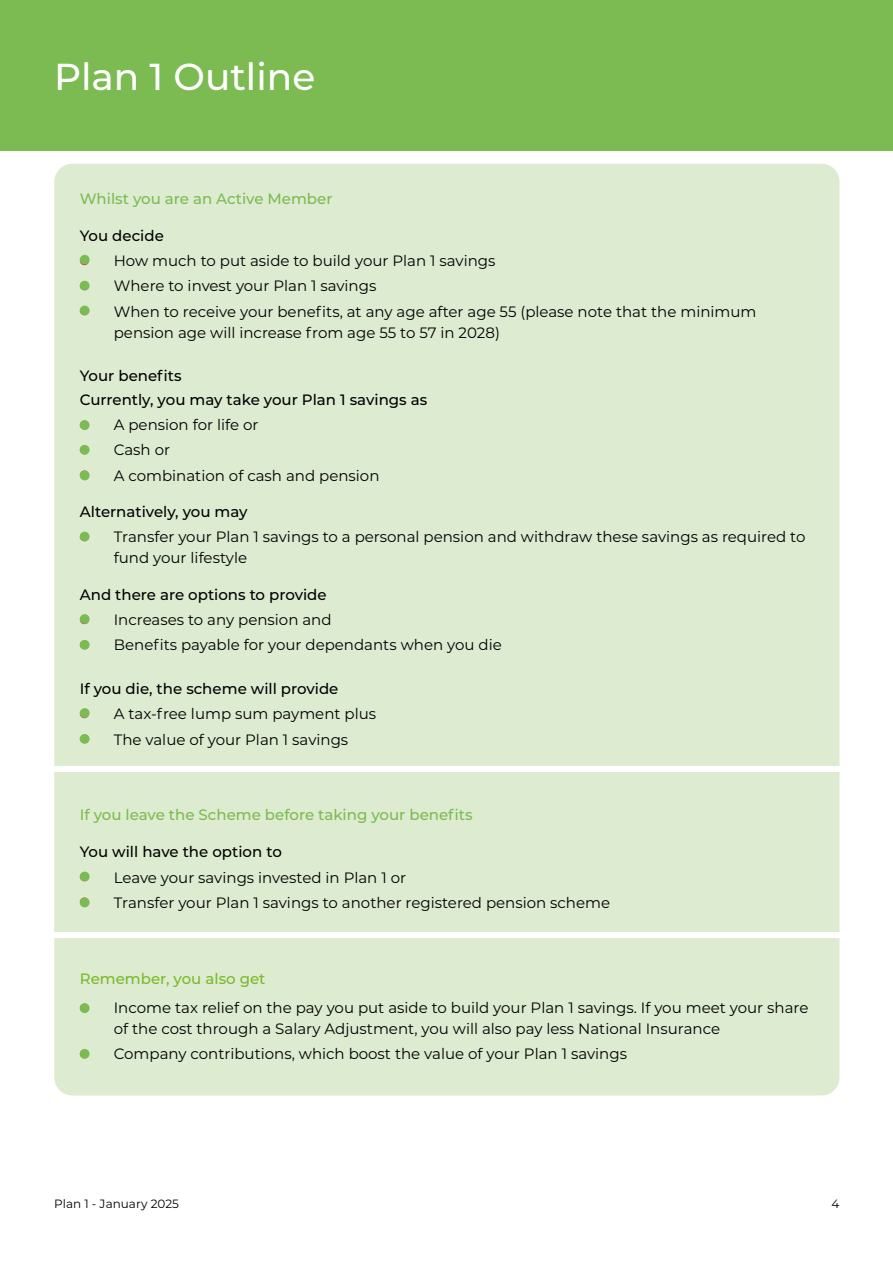
<style>
.page{position:relative;width:893px;height:1263px;background:#fff}
.page>*{position:absolute;margin:0;border:0;box-sizing:border-box;transform-origin:0 0}
.t1{font:500 37.5px "Montserrat";color:#fff}
.t2{font:15px/25.2px "Montserrat";color:#000}
.t3{font:500 15px/23.7px "Montserrat";color:#000}
.t4{font:500 15px "Montserrat";color:#7bbb51}
.t5{font:500 15px "Montserrat";color:#7ab929}
.t6{font:12px "Montserrat";color:#000}
</style>
<div class="page">
<div style="left:0;top:0;width:893px;height:151px;background:#7bbb51"></div>
<div style="left:54px;top:164px;width:785px;height:931px;background:#ddebd0;border-radius:18px"></div>
<div style="left:14px;top:766px;width:855px;height:6px;background:#fff"></div>
<div style="left:13px;top:932px;width:855px;height:6px;background:#fff"></div>
<div style="left:80px;top:532px;width:10px;height:9px;background:#afd494;border-radius:50%"></div>
<svg style="left:80px;top:256px;width:9px;height:9px"></svg>
<svg style="left:80px;top:281px;width:9px;height:9px"></svg>
<svg style="left:80px;top:307px;width:9px;height:8px"></svg>
<svg style="left:80px;top:420px;width:9px;height:9px"></svg>
<svg style="left:80px;top:445px;width:9px;height:9px"></svg>
<svg style="left:80px;top:471px;width:9px;height:8px"></svg>
<svg style="left:80px;top:532px;width:9px;height:9px"></svg>
<svg style="left:80px;top:615px;width:9px;height:9px"></svg>
<svg style="left:80px;top:640px;width:9px;height:9px"></svg>
<svg style="left:80px;top:709px;width:9px;height:9px"></svg>
<svg style="left:80px;top:734px;width:9px;height:9px"></svg>
<svg style="left:80px;top:873px;width:9px;height:8px"></svg>
<svg style="left:80px;top:898px;width:9px;height:8px"></svg>
<svg style="left:80px;top:1003px;width:9px;height:9px"></svg>
<svg style="left:80px;top:1049px;width:9px;height:9px"></svg>
<h1 class="t1" style="left:54px;top:51px;width:263px">Plan 1 Outline</h1>
<p class="t4" style="left:80px;top:188px;width:254px">Whilst you are an Active Member</p>
<p class="t3" style="left:80px;top:223px;width:86px">You decide</p>
<p class="t2" style="left:114px;top:248px;width:644px">How much to put aside to build your Plan 1 savings<br>Where to invest your Plan 1 savings<br>When to receive your benefits, at any age after age 55 (please note that the minimum</p>
<p class="t2" style="left:114px;top:319px;width:388px">pension age will increase from age 55 to 57 in 2028)</p>
<p class="t3" style="left:80px;top:363px;width:349px">Your benefits<br>Currently, you may take your Plan 1 savings as</p>
<p class="t2" style="left:114px;top:412px;width:267px">A pension for life or<br>Cash or<br>A combination of cash and pension</p>
<p class="t3" style="left:80px;top:499px;width:169px">Alternatively, you may</p>
<p class="t2" style="left:114px;top:526px;width:693px;line-height:21px">Transfer your Plan 1 savings to a personal pension and withdraw these savings as required to fund your lifestyle</p>
<p class="t3" style="left:80px;top:582px;width:248px">And there are options to provide</p>
<p class="t2" style="left:114px;top:607px;width:389px">Increases to any pension and<br>Benefits payable for your dependants when you die</p>
<p class="t3" style="left:80px;top:676px;width:260px">If you die, the scheme will provide</p>
<p class="t2" style="left:114px;top:701px;width:264px">A tax-free lump sum payment plus<br>The value of your Plan 1 savings</p>
<p class="t4" style="left:80px;top:804px;width:394px">If you leave the Scheme before taking your benefits</p>
<p class="t3" style="left:80px;top:840px;width:204px">You will have the option to</p>
<p class="t2" style="left:114px;top:864px;width:498px">Leave your savings invested in Plan 1 or<br>Transfer your Plan 1 savings to another registered pension scheme</p>
<p class="t5" style="left:80px;top:968px;width:187px">Remember, you also get</p>
<p class="t2" style="left:114px;top:997px;width:696px;line-height:21px">Income tax relief on the pay you put aside to build your Plan 1 savings. If you meet your share of the cost through a Salary Adjustment, you will also pay less National Insurance</p>
<p class="t2" style="left:114px;top:1041px;width:515px">Company contributions, which boost the value of your Plan 1 savings</p>
<p class="t6" style="left:54px;top:1195px;width:126px">Plan 1 - January 2025</p>
<p class="t6" style="left:831px;top:1195px;width:9px">4</p>
</div>
